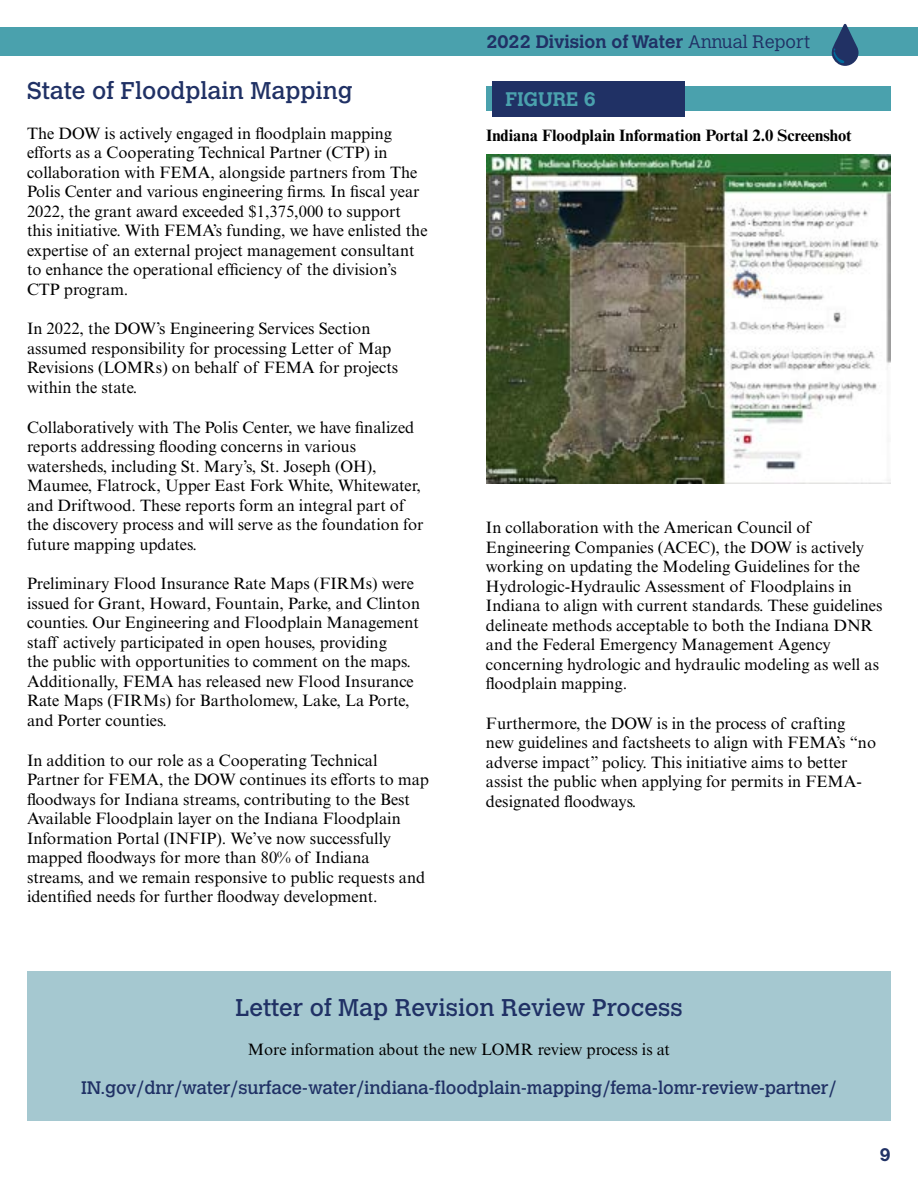
<style>
.page{position:relative;width:918px;height:1188px;background:#fff}
.page>*{position:absolute;margin:0;border:0;box-sizing:border-box;transform-origin:0 0}
.t1{font:24px "Calvert MT Std";color:#203165}
.t2{font:700 19.5px "Calvert MT Std";color:#4aa1ad}
.t3{font:18px "Calvert MT Std";letter-spacing:-.01em;color:#203165}
.t4{font:700 18px "Calvert MT Std";color:#203165}
.t5{font:16.5px/19.5px "Times New Roman MT Std";color:#000}
.t6{font:700 16.5px "Times New Roman MT Std";color:#000}
.s1{font-weight:300}
</style>
<div class="page">
<div style="left:0;top:27px;width:918px;height:28px;background:#4aa1ad"></div>
<svg style="left:831px;top:24px;width:28px;height:42px"></svg>
<div style="left:27px;top:971px;width:864px;height:149px;background:#a5c8d0"></div>
<div style="left:486px;top:87px;width:405px;height:24px;background:#4aa1ad"></div>
<div style="left:492px;top:81px;width:192px;height:36px;background:#203165"></div>
<img style="left:486px;top:154px;width:404px;height:329px">
<p class="t1" style="left:27px;top:77px;width:327px">State of Floodplain Mapping</p>
<p class="t5" style="left:27px;top:123px;width:402px">The DOW is actively engaged in foodplain mapping efforts as a Cooperating Technical Partner (CTP) in collaboration with FEMA, alongside partners from The Polis Center and various engineering frms. In fscal year 2022, the grant award exceeded $1,375,000 to support this initiative. With FEMA’s funding, we have enlisted the expertise of an external project management consultant to enhance the operational effciency of the division’s CTP program.</p>
<p class="t5" style="left:27px;top:319px;width:373px">In 2022, the DOW’s Engineering Services Section assumed responsibility for processing Letter of Map Revisions (LOMRs) on behalf of FEMA for projects within the state.</p>
<p class="t5" style="left:27px;top:417px;width:398px">Collaboratively with The Polis Center, we have fnalized reports addressing fooding concerns in various watersheds, including St. Mary’s, St. Joseph (OH), Maumee, Flatrock, Upper East Fork White, Whitewater, and Driftwood. These reports form an integral part of the discovery process and will serve as the foundation for future mapping updates.</p>
<p class="t5" style="left:27px;top:574px;width:395px">Preliminary Flood Insurance Rate Maps (FIRMs) were issued for Grant, Howard, Fountain, Parke, and Clinton counties. Our Engineering and Floodplain Management staff actively participated in open houses, providing<br>the public with opportunities to comment on the maps.<br>Additionally, FEMA has released new Flood Insurance Rate Maps (FIRMs) for Bartholomew, Lake, La Porte, and Porter counties.</p>
<p class="t5" style="left:27px;top:750px;width:403px">In addition to our role as a Cooperating Technical Partner for FEMA, the DOW continues its efforts to map foodways for Indiana streams, contributing to the Best Available Floodplain layer on the Indiana Floodplain Information Portal (INFIP). We’ve now successfully mapped foodways for more than 80% of Indiana streams, and we remain responsive to public requests and identifed needs for further foodway development.</p>
<p class="t4" style="left:486px;top:30px;width:325px">2022 Division of Water <span class="s1">Annual Report</span></p>
<p class="t2" style="left:506px;top:87px;width:92px">FIGURE 6</p>
<p class="t6" style="left:486px;top:125px;width:367px">Indiana Floodplain Information Portal 2.0 Screenshot</p>
<p class="t5" style="left:486px;top:518px;width:398px">In collaboration with the American Council of Engineering Companies (ACEC), the DOW is actively working on updating the Modeling Guidelines for the Hydrologic-Hydraulic Assessment of Floodplains in Indiana to align with current standards. These guidelines delineate methods acceptable to both the Indiana DNR and the Federal Emergency Management Agency concerning hydrologic and hydraulic modeling as well as foodplain mapping.</p>
<p class="t5" style="left:486px;top:714px;width:392px">Furthermore, the DOW is in the process of crafting new guidelines and factsheets to align with FEMA’s “no adverse impact” policy. This initiative aims to better assist the public when applying for permits in FEMA&shy;designated foodways.</p>
<p class="t1" style="left:235px;top:993px;width:449px">Letter of Map Revision Review Process</p>
<p class="t5" style="left:248px;top:1040px;width:424px">More information about the new LOMR review process is at</p>
<p class="t3" style="left:81px;top:1077px;width:757px">IN.gov/dnr/water/surface-water/indiana-foodplain-mapping/fema-lomr-review-partner/</p>
<p class="t4" style="left:880px;top:1143px;width:13px">9</p>
</div>
